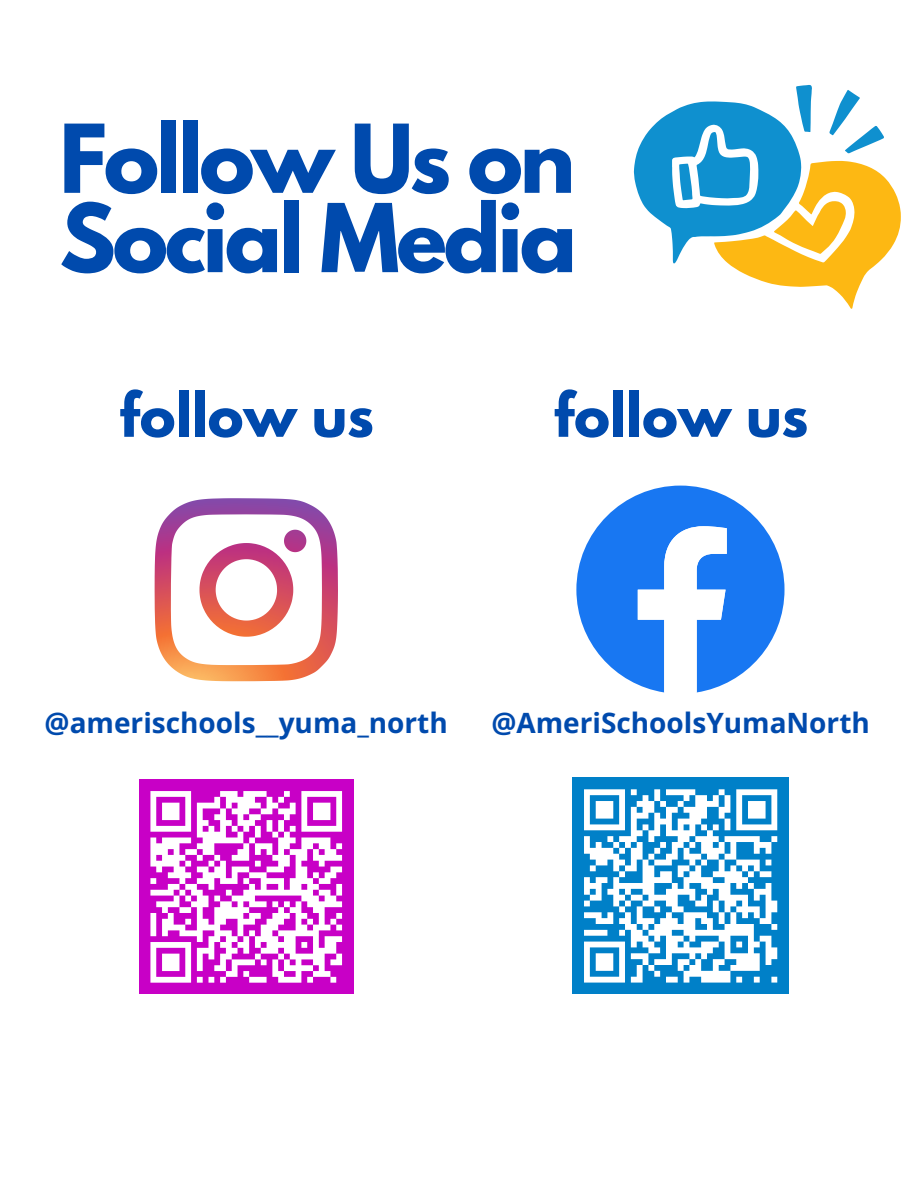
<style>
.page{position:relative;width:918px;height:1188px;background:#fff}
.page>*{position:absolute;margin:0;border:0;box-sizing:border-box;transform-origin:0 0}
.t1{font:700 84px/79.3px "League Spartan";letter-spacing:-.04em;color:#004aad}
.t2{font:700 54.15px "League Spartan";color:#004aad}
.t3{font:700 28.05px "Open Sans";color:#004aad}
</style>
<div class="page">
<svg style="left:634px;top:85px;width:267px;height:224px"></svg>
<svg style="left:155px;top:498px;width:183px;height:183px"></svg>
<svg style="left:576px;top:486px;width:209px;height:207px"></svg>
<div style="left:572px;top:778px;width:217px;height:216px;background:#0080c8"></div>
<svg style="left:584px;top:789px;width:194px;height:194px"></svg>
<div style="left:139px;top:779px;width:215px;height:215px;background:#c800c6"></div>
<svg style="left:150px;top:791px;width:193px;height:192px"></svg>
<h1 class="t1" style="left:59px;top:130px;width:519px">Follow Us on<br>Social Media</h1>
<p class="t2" style="left:119px;top:388px;width:256px">follow us</p>
<p class="t2" style="left:554px;top:388px;width:256px">follow us</p>
<h2 class="t3" style="left:45px;top:703px;width:405px">@amerischools__yuma_north</h2>
<p class="t3" style="left:491px;top:703px;width:380px">@AmeriSchoolsYumaNorth</p>
</div>
